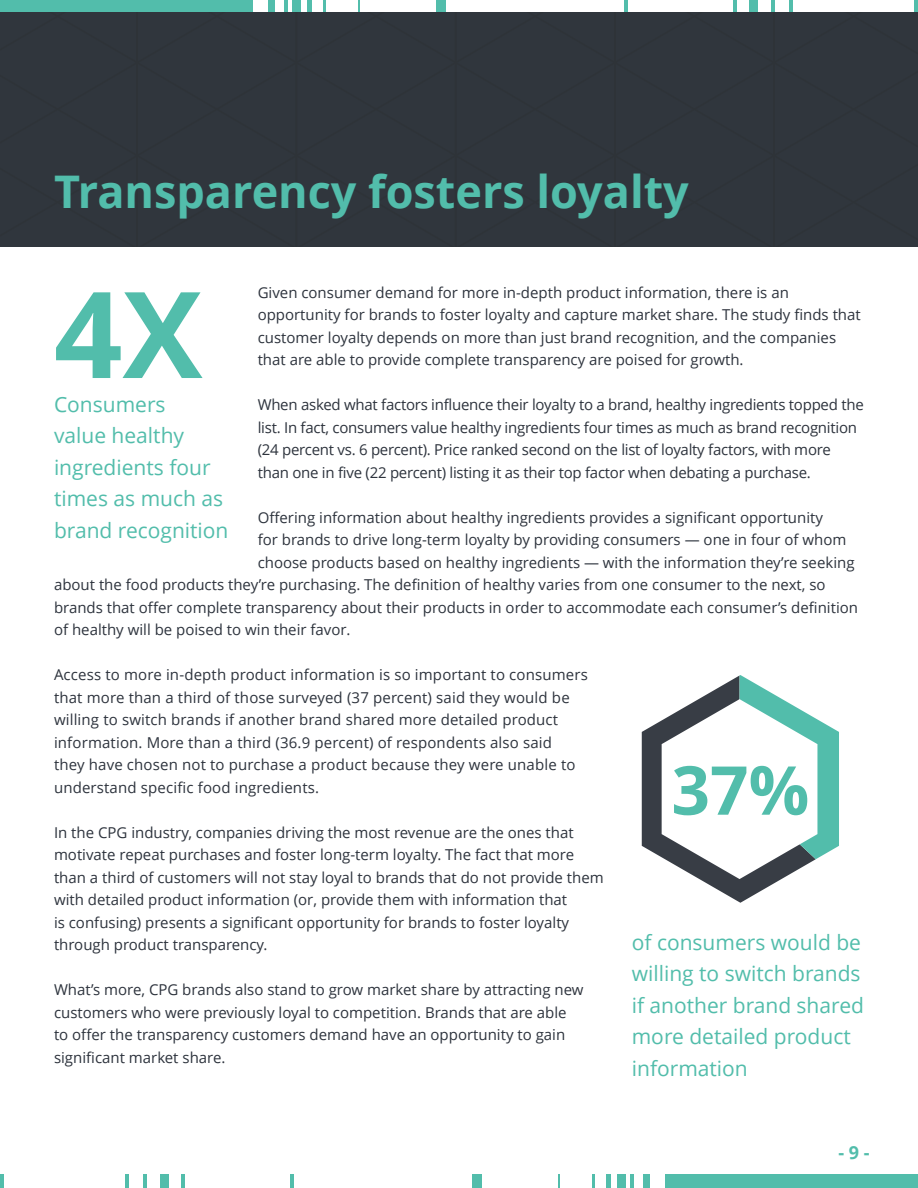
<style>
.page{position:relative;width:918px;height:1188px;background:#fff}
.page>*{position:absolute;margin:0;border:0;box-sizing:border-box;transform-origin:0 0}
.t1{font:700 120px "Open Sans";color:#52bdab}
.t2{font:700 67.5px "Open Sans";color:#52bdab}
.t3{font:700 45px "Open Sans";color:#52bdab}
.t4{font:21px/31.5px "Open Sans";color:#52bdab}
.t5{font:700 18px "Open Sans";color:#52bdab}
.t6{font:15px/22.5px "Open Sans";color:#2d333d}
</style>
<div class="page">
<div style="left:666px;top:1174px;width:252px;height:14px;background:#52bdab"></div>
<div style="left:643px;top:1174px;width:6px;height:14px;background:#52bdab"></div>
<hr style="left:630px;top:1174px;width:4px;height:14px;background:#52bdab">
<div style="left:617px;top:1174px;width:9px;height:14px;background:#52bdab"></div>
<div style="left:606px;top:1174px;width:5px;height:14px;background:#52bdab"></div>
<hr style="left:592px;top:1174px;width:3px;height:14px;background:#52bdab">
<svg style="left:558px;top:1174px;width:2px;height:14px"></svg>
<div style="left:472px;top:1174px;width:10px;height:14px;background:#52bdab"></div>
<hr style="left:291px;top:1174px;width:3px;height:14px;background:#52bdab">
<hr style="left:181px;top:1174px;width:3px;height:14px;background:#52bdab">
<hr style="left:143px;top:1174px;width:3px;height:14px;background:#52bdab">
<hr style="left:126px;top:1174px;width:3px;height:14px;background:#52bdab">
<hr style="left:0;top:1174px;width:3px;height:14px;background:#52bdab">
<div style="left:160px;top:1174px;width:9px;height:14px;background:#52bdab"></div>
<div style="left:0;top:12px;width:918px;height:235px;background:#30363d"></div>
<div style="left:0;top:0;width:252px;height:12px;background:#52bdab"></div>
<div style="left:269px;top:0;width:6px;height:12px;background:#52bdab"></div>
<hr style="left:284px;top:0;width:4px;height:12px;background:#52bdab">
<div style="left:292px;top:0;width:9px;height:12px;background:#52bdab"></div>
<div style="left:307px;top:0;width:5px;height:12px;background:#52bdab"></div>
<svg style="left:323px;top:0;width:3px;height:12px"></svg>
<svg style="left:358px;top:0;width:2px;height:12px"></svg>
<div style="left:436px;top:0;width:10px;height:12px;background:#52bdab"></div>
<svg style="left:624px;top:0;width:3px;height:12px"></svg>
<svg style="left:734px;top:0;width:3px;height:12px"></svg>
<svg style="left:772px;top:0;width:3px;height:12px"></svg>
<svg style="left:789px;top:0;width:3px;height:12px"></svg>
<svg style="left:915px;top:0;width:3px;height:12px"></svg>
<div style="left:749px;top:0;width:9px;height:12px;background:#52bdab"></div>
<svg style="left:642px;top:675px;width:197px;height:228px"></svg>
<h3 class="t3" style="left:54px;top:167px;width:636px">Transparency fosters loyalty</h3>
<p class="t6" style="left:258px;top:281px;width:605px">Given consumer demand for more in-depth product information, there is an opportunity for brands to foster loyalty and capture market share. The study finds that customer loyalty depends on more than just brand recognition, and the companies that are able to provide complete transparency are poised for growth.</p>
<p class="t6" style="left:258px;top:394px;width:608px">When asked what factors influence their loyalty to a brand, healthy ingredients topped the list. In fact, consumers value healthy ingredients four times as much as brand recognition (24 percent vs. 6 percent). Price ranked second on the list of loyalty factors, with more than one in five (22 percent) listing it as their top factor when debating a purchase.</p>
<p class="t6" style="left:258px;top:506px;width:567px">Offering information about healthy ingredients provides a significant opportunity</p>
<p class="t6" style="left:258px;top:529px;width:590px">for brands to drive long-term loyalty by providing consumers — one in four of whom</p>
<p class="t6" style="left:258px;top:551px;width:598px">choose products based on healthy ingredients — with the information they’re seeking</p>
<p class="t6" style="left:54px;top:574px;width:773px">about the food products they’re purchasing. The definition of healthy varies from one consumer to the next, so</p>
<p class="t6" style="left:54px;top:596px;width:806px">brands that offer complete transparency about their products in order to accommodate each consumer’s definition</p>
<p class="t6" style="left:54px;top:619px;width:298px">of healthy will be poised to win their favor.</p>
<p class="t6" style="left:54px;top:664px;width:535px">Access to more in-depth product information is so important to consumers that more than a third of those surveyed (37 percent) said they would be willing to switch brands if another brand shared more detailed product information. More than a third (36.9 percent) of respondents also said<br>they have chosen not to purchase a product because they were unable to understand specific food ingredients.</p>
<p class="t6" style="left:54px;top:821px;width:551px">In the CPG industry, companies driving the most revenue are the ones that motivate repeat purchases and foster long-term loyalty. The fact that more than a third of customers will not stay loyal to brands that do not provide them with detailed product information (or, provide them with information that<br>is confusing) presents a significant opportunity for brands to foster loyalty through product transparency.</p>
<p class="t6" style="left:54px;top:979px;width:531px">What’s more, CPG brands also stand to grow market share by attracting new customers who were previously loyal to competition. Brands that are able to offer the transparency customers demand have an opportunity to gain significant market share.</p>
<h1 class="t1" style="left:54px;top:266px;width:150px">4X</h1>
<h3 class="t4" style="left:54px;top:389px;width:176px">Consumers<br>value healthy ingredients four times as much as brand recognition</h3>
<h2 class="t2" style="left:671px;top:752px;width:139px">37%</h2>
<h3 class="t4" style="left:632px;top:927px;width:234px">of consumers would be willing to switch brands if another brand shared more detailed product information</h3>
<p class="t5" style="left:838px;top:1142px;width:33px">- 9 -</p>
</div>
